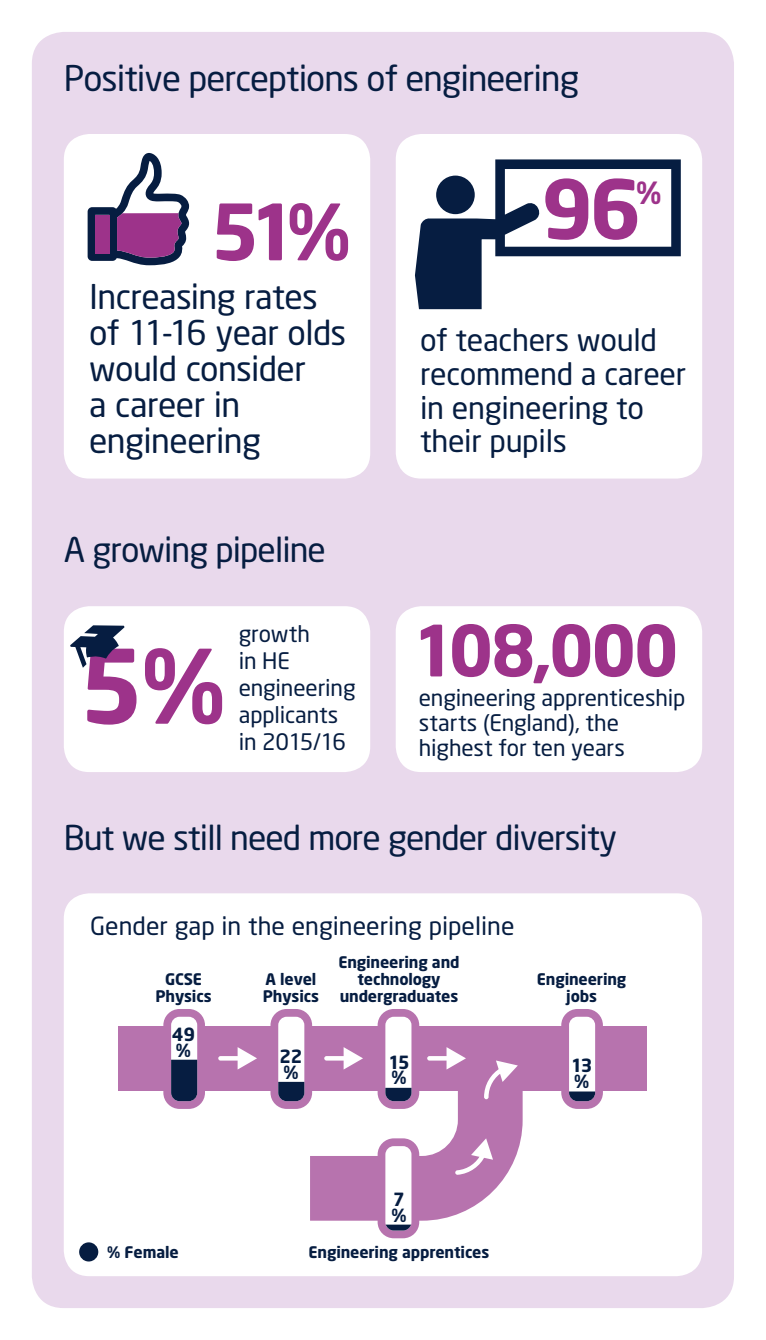
<style>
.page{position:relative;width:766px;height:1340px;background:#fff}
.page>*{position:absolute;margin:0;border:0;box-sizing:border-box;transform-origin:0 0}
.t1{font:700 80.77px "Neo Sans";color:#9d338a}
.t2{font:700 76.5px "Neo Sans";color:#9d338a}
.t3{font:700 69.75px "Neo Sans";letter-spacing:-.04em;color:#9d338a}
.t4{font:34.88px "Neo Sans";letter-spacing:-.03em;color:#061d41}
.t5{font:33.75px/36px "Neo Sans";letter-spacing:-.025em;color:#061d41}
.t6{font:30.38px/33.8px "Neo Sans";letter-spacing:-.01em;color:#061d41}
.t7{font:700 30.15px "Neo Sans";color:#9d338a}
.t8{font:24.75px "Neo Sans";color:#061d41}
.t9{font:22.5px/27px "Neo Sans";letter-spacing:-.005em;color:#061d41}
.t10{font:700 18px/15.8px "Neo Sans";letter-spacing:-.06em;color:#061d41}
.t11{font:700 15.75px/16.9px "Neo Sans";letter-spacing:-.01em;color:#061d41;text-align:center}
</style>
<div class="page">
<div style="left:32px;top:32px;width:701px;height:1275px;background:#e9d9ec;border-radius:32px"></div>
<div style="left:64px;top:893px;width:638px;height:383px;background:#fff;border-radius:26px"></div>
<div style="left:64px;top:606px;width:306px;height:166px;background:#fff;border-radius:26px"></div>
<div style="left:395px;top:606px;width:307px;height:166px;background:#fff;border-radius:26px"></div>
<div style="left:64px;top:134px;width:306px;height:344px;background:#fff;border-radius:26px"></div>
<svg style="left:88px;top:153px;width:101px;height:112px"></svg>
<div style="left:95px;top:215px;width:14px;height:38px;background:#9d338a"></div>
<svg style="left:70px;top:625px;width:152px;height:99px"></svg>
<div style="left:395px;top:134px;width:307px;height:344px;background:#fff;border-radius:26px"></div>
<svg style="left:415px;top:159px;width:265px;height:150px"></svg>
<div style="left:119px;top:1026px;width:528px;height:65px;background:#b773ae"></div>
<div style="left:377px;top:1138px;width:42px;height:100px;background:#b773ae;border-radius:16px"></div>
<div style="left:377px;top:1009px;width:42px;height:99px;background:#b773ae;border-radius:16px"></div>
<div style="left:385px;top:1016px;width:26px;height:85px;background:#fff;border-radius:8px"></div>
<div style="left:270px;top:1009px;width:42px;height:99px;background:#b773ae;border-radius:16px"></div>
<div style="left:278px;top:1016px;width:26px;height:85px;background:#fff;border-radius:8px"></div>
<div style="left:163px;top:1009px;width:42px;height:99px;background:#b773ae;border-radius:16px"></div>
<div style="left:171px;top:1016px;width:26px;height:85px;background:#fff;border-radius:8px"></div>
<svg style="left:171px;top:1059px;width:26px;height:42px"></svg>
<svg style="left:278px;top:1081px;width:26px;height:20px"></svg>
<div style="left:561px;top:1009px;width:41px;height:99px;background:#b773ae;border-radius:16px"></div>
<div style="left:569px;top:1016px;width:26px;height:85px;background:#fff;border-radius:8px"></div>
<svg style="left:569px;top:1091px;width:26px;height:10px"></svg>
<div style="left:79px;top:1242px;width:19px;height:19px;background:#061d41;border-radius:50%"></div>
<hr style="left:218px;top:1056px;width:25px;height:4px;background:#fff;border-radius:2px">
<svg style="left:237px;top:1047px;width:20px;height:22px"></svg>
<svg style="left:310px;top:1038px;width:212px;height:192px"></svg>
<p class="t4" style="left:64px;top:57px;width:517px">Positive perceptions of engineering</p>
<h2 class="t2" style="left:210px;top:183px;width:142px">51%</h2>
<p class="t5" style="left:89px;top:278px;width:258px">Increasing rates of 11-16 year olds would consider<br>a career in engineering</p>
<p class="t5" style="left:64px;top:531px;width:263px">A growing pipeline</p>
<p class="t9" style="left:239px;top:620px;width:118px">growth<br>in HE engineering applicants in 2015/16</p>
<h1 class="t1" style="left:540px;top:157px;width:102px">96</h1>
<p class="t7" style="left:636px;top:173px;width:27px">%</p>
<p class="t6" style="left:420px;top:323px;width:267px">of teachers would recommend a career in engineering to their pupils</p>
<h3 class="t3" style="left:412px;top:606px;width:268px">108,000</h3>
<p class="t9" style="left:419px;top:685px;width:268px;line-height:24.8px">engineering apprenticeship starts (England), the highest for ten years</p>
<p class="t5" style="left:64px;top:818px;width:554px">But we still need more gender diversity</p>
<p class="t8" style="left:90px;top:910px;width:425px">Gender gap in the engineering pipeline</p>
<p class="t11" style="left:155px;top:970px;width:58px">GCSE<br>Physics</p>
<p class="t11" style="left:263px;top:970px;width:58px;text-align:left">A level<br>Physics</p>
<p class="t11" style="left:338px;top:953px;width:123px">Engineering and technology undergraduates</p>
<p class="t10" style="left:172px;top:1026px;width:25px">49 %</p>
<p class="t10" style="left:279px;top:1047px;width:25px">22 %</p>
<p class="t10" style="left:388px;top:1053px;width:23px">15 %</p>
<p class="t11" style="left:537px;top:970px;width:91px">Engineering jobs</p>
<p class="t10" style="left:571px;top:1057px;width:23px">13 %</p>
<p class="t10" style="left:391px;top:1190px;width:17px">7 %</p>
<p class="t11" style="left:107px;top:1243px;width:73px">% Female</p>
<p class="t11" style="left:308px;top:1243px;width:182px">Engineering apprentices</p>
</div>
